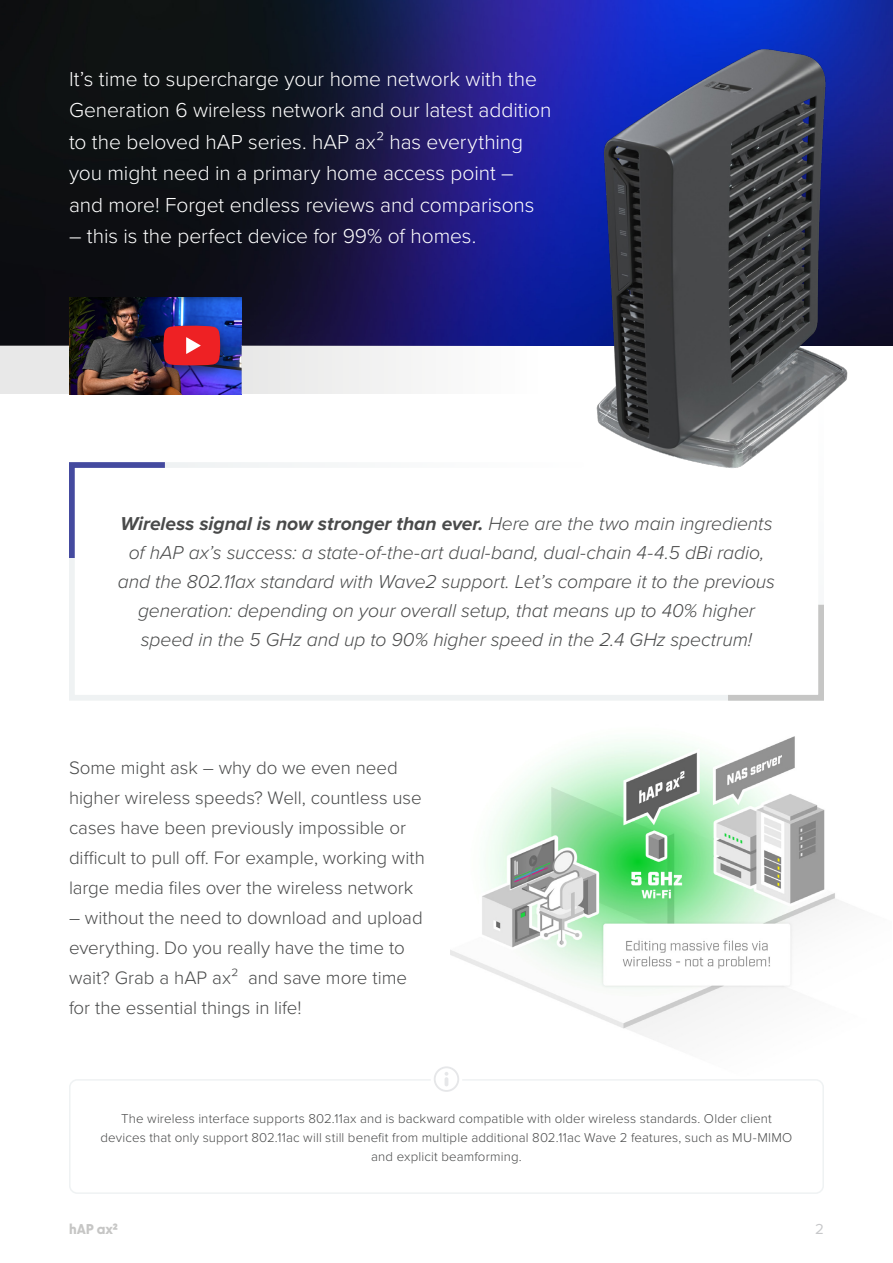
<style>
.page{position:relative;width:893px;height:1263px;background:#fff}
.page>*{position:absolute;margin:0;border:0;box-sizing:border-box;transform-origin:0 0}
.Teksts{font:300 21px/31.5px "Proxima Nova";letter-spacing:-.005em;color:#fff}
.Teksts-2{font:italic 300 19.35px/29px "Proxima Nova";letter-spacing:-.005em;color:#494a4a;text-align:center}
.Teksts-3{font:300 18.75px/30px "Proxima Nova";letter-spacing:-.005em;color:#494a4a}
.t1{font:15px "Proxima Nova";color:#c7c8ca}
.t2{font:700 13.5px "New Order";color:#c6c6c5}
.Teksts-4{font:300 13.35px/19.2px "Proxima Nova";letter-spacing:.01em;color:#494a4a;text-align:center}
.s1{font-weight:700}
</style>
<div class="page">
<img style="left:451px;top:736px;width:391px;height:304px">
<img style="left:0;top:0;width:893px;height:346px">
<img style="left:545px;top:23px;width:337px;height:445px">
<img style="left:69px;top:297px;width:173px;height:97px">
<div style="left:155px;top:323px;width:74px;height:56px;background:#231f20;opacity:.5"></div>
<svg style="left:163px;top:326px;width:57px;height:39px;background:#e32d34"></svg>
<div style="left:242px;top:346px;width:296px;height:48px;background:#f3f3f2"></div>
<div style="left:1px;top:346px;width:68px;height:48px;background:#e8e8e8"></div>
<div style="left:69px;top:1079px;width:755px;height:115px;border:2px solid #eff2f3;border-radius:8px"></div>
<div style="left:431px;top:1063px;width:31px;height:32px;background:#fff;border-radius:50%"></div>
<svg style="left:434px;top:1066px;width:25px;height:26px"></svg>
<svg style="left:69px;top:462px;width:96px;height:90px"></svg>
<svg style="left:69px;top:552px;width:653px;height:149px"></svg>
<div style="left:165px;top:462px;width:420px;height:6px;background:#f6f8f8"></div>
<div style="left:818px;top:390px;width:6px;height:215px;background:#fafbfb"></div>
<svg style="left:722px;top:604px;width:102px;height:97px"></svg>
<p class="Teksts" style="left:69px;top:62px;width:484px">It’s time to supercharge your home network with the Generation 6 wireless network and our latest addition to the beloved hAP series. hAP ax² has everything you might need in a primary home access point – and more! Forget endless reviews and comparisons</p>
<p class="Teksts" style="left:69px;top:219px;width:409px">– this is the perfect device for 99% of homes.</p>
<p class="Teksts-2" style="left:118px;top:508px;width:659px"><span class="s1">Wireless signal is now stronger than ever.</span> Here are the two main ingredients of hAP ax’s success: a state-of-the-art dual-band, dual-chain 4-4.5 dBi radio, and the 802.11ax standard with Wave2 support. Let’s compare it to the previous generation: depending on your overall setup, that means up to 40% higher speed in the 5 GHz and up to 90% higher speed in the 2.4 GHz spectrum!</p>
<p class="Teksts-3" style="left:69px;top:751px;width:358px">Some might ask – why do we even need higher wireless speeds? Well, countless use cases have been previously impossible or difficult to pull off. For example, working with large media files over the wireless network</p>
<p class="Teksts-3" style="left:69px;top:901px;width:355px">– without the need to download and upload everything. Do you really have the time to wait? Grab a hAP ax² and save more time for the essential things in life!</p>
<p class="Teksts-4" style="left:101px;top:1108px;width:693px">The wireless interface supports 802.11ax and is backward compatible with older wireless standards. Older client devices that only support 802.11ac will still benefit from multiple additional 802.11ac Wave 2 features, such as MU-MIMO and explicit beamforming.</p>
<p class="t2" style="left:69px;top:1220px;width:50px">hAP ax²</p>
<p class="t1" style="left:815px;top:1218px;width:10px">2</p>
</div>
